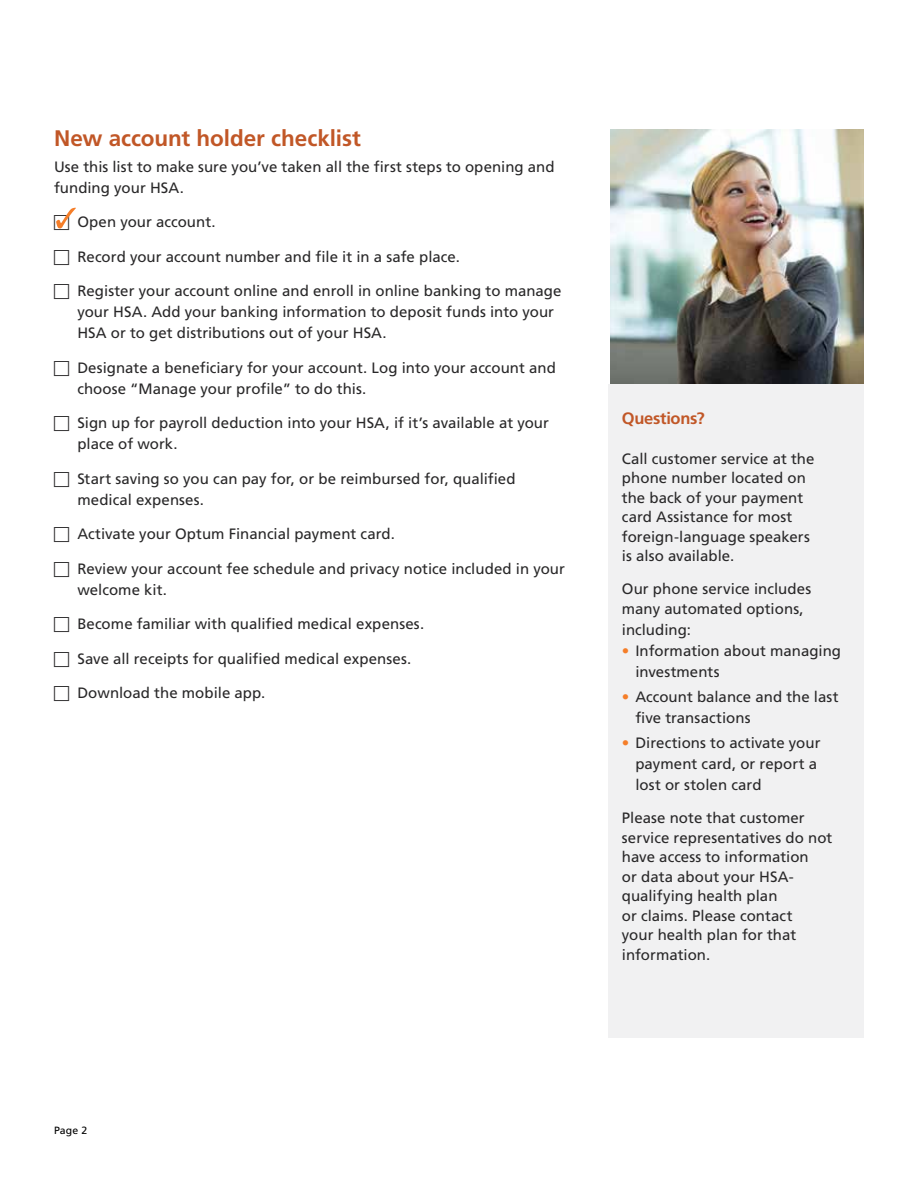
<style>
.page{position:relative;width:918px;height:1188px;background:#fff}
.page>*{position:absolute;margin:0;border:0;box-sizing:border-box;transform-origin:0 0}
.t1{font:700 22.5px "Frutiger LT Pro";letter-spacing:-.005em;color:#c15727}
.t2{font:700 16.5px "Frutiger LT Pro";letter-spacing:-.015em;color:#c15727}
.t3{font:15px/19.5px "Frutiger LT Pro";letter-spacing:.005em;color:#292829}
.t4{font:10.5px "Frutiger LT Pro";color:#000}
.s1{color:#f57e29}
</style>
<div class="page">
<img style="left:610px;top:130px;width:254px;height:254px">
<div style="left:608px;top:384px;width:256px;height:654px;background:#f1f1f2"></div>
<svg style="left:56px;top:208px;width:20px;height:21px"></svg>
<h1 class="t1" style="left:54px;top:125px;width:308px">New account holder checklist</h1>
<p class="t3" style="left:54px;top:156px;width:502px;line-height:21px">Use this list to make sure you’ve taken all the first steps to opening and funding your HSA.</p>
<p class="t3" style="left:77px;top:212px;width:140px">Open your account.</p>
<p class="t3" style="left:77px;top:247px;width:384px">Record your account number and file it in a safe place.</p>
<p class="t3" style="left:77px;top:281px;width:486px;line-height:21px">Register your account online and enroll in online banking to manage your HSA. Add your banking information to deposit funds into your<br>HSA or to get distributions out of your HSA.</p>
<p class="t3" style="left:77px;top:357px;width:480px;line-height:21px">Designate a beneficiary for your account. Log into your account and choose “Manage your profile” to do this.</p>
<p class="t3" style="left:77px;top:413px;width:473px;line-height:21px">Sign up for payroll deduction into your HSA, if it’s available at your place of work.</p>
<p class="t3" style="left:77px;top:468px;width:440px;line-height:21px">Start saving so you can pay for, or be reimbursed for, qualified medical expenses.</p>
<p class="t3" style="left:77px;top:524px;width:319px">Activate your Optum Financial payment card.</p>
<p class="t3" style="left:77px;top:558px;width:489px;line-height:21px">Review your account fee schedule and privacy notice included in your welcome kit.</p>
<p class="t3" style="left:77px;top:614px;width:348px">Become familiar with qualified medical expenses.</p>
<p class="t3" style="left:77px;top:649px;width:335px">Save all receipts for qualified medical expenses.</p>
<p class="t3" style="left:77px;top:683px;width:190px">Download the mobile app.</p>
<p class="t2" style="left:622px;top:408px;width:84px">Questions?</p>
<p class="t3" style="left:622px;top:449px;width:194px">Call customer service at the phone number located on the back of your payment card Assistance for most foreign-language speakers is also available.</p>
<p class="t3" style="left:622px;top:579px;width:191px">Our phone service includes many automated options,</p>
<p class="t3" style="left:622px;top:620px;width:71px">including:</p>
<p class="t3" style="left:635px;top:640px;width:207px;line-height:21px;text-indent:-14px"><span class="s1">•</span> Information about managing investments</p>
<p class="t3" style="left:635px;top:686px;width:205px;line-height:21px;text-indent:-14px"><span class="s1">•</span> Account balance and the last five transactions</p>
<p class="t3" style="left:635px;top:733px;width:187px;line-height:21px;text-indent:-14px"><span class="s1">•</span> Directions to activate your payment card, or report a lost or stolen card</p>
<p class="t3" style="left:622px;top:808px;width:212px">Please note that customer service representatives do not have access to information<br>or data about your HSA&shy;qualifying health plan<br>or claims. Please contact<br>your health plan for that information.</p>
<p class="t4" style="left:54px;top:1124px;width:35px">Page 2</p>
</div>
